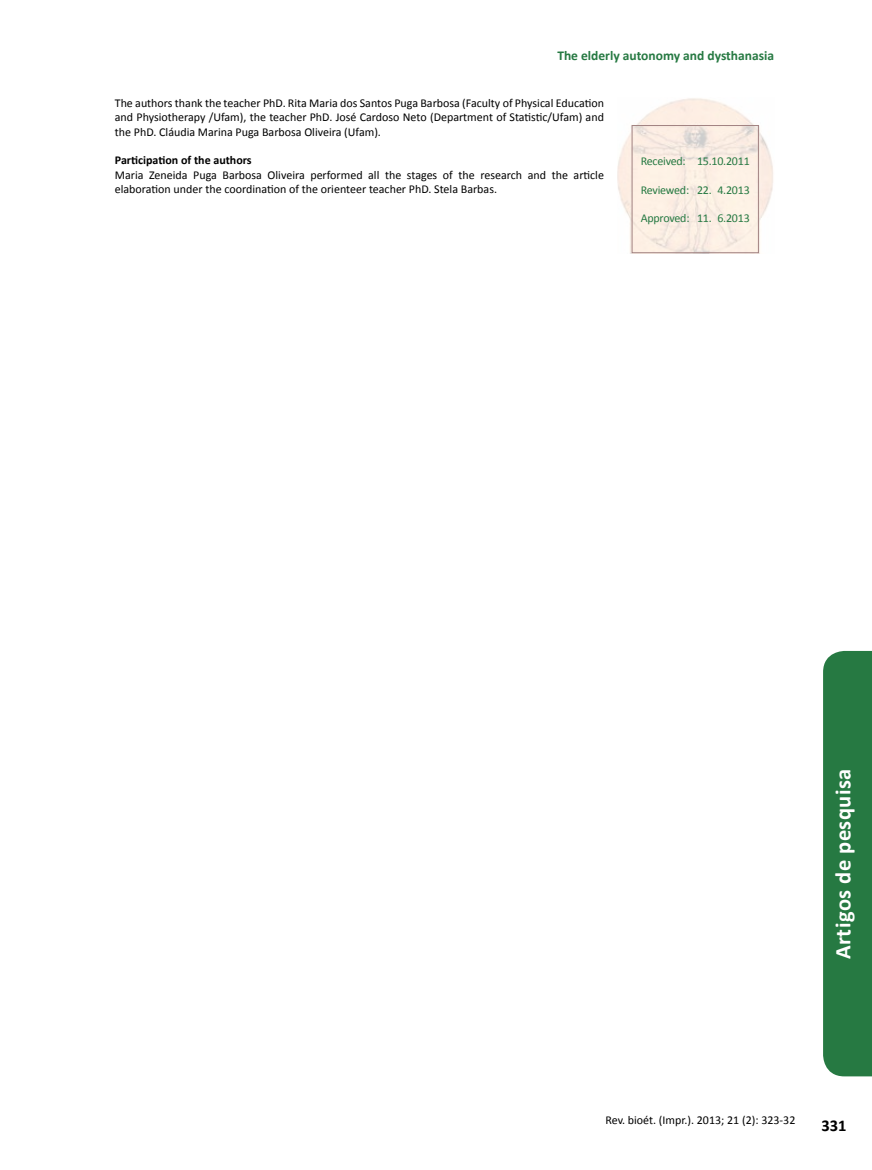
<style>
.page{position:relative;width:872px;height:1170px;background:#fff}
.page>*{position:absolute;margin:0;border:0;box-sizing:border-box;transform-origin:0 0}
.t1{font:700 22.5px "Calibri";letter-spacing:.02em;color:#fff}
.t2{font:700 16.5px "Calibri";color:#000}
.t3{font:700 13.5px "Calibri";color:#267942}
.t4{font:12px/14.4px "Calibri";color:#000;text-align:justify}
.t5{font:12px "Calibri";letter-spacing:-.02em;color:#267942}
.t6{font:700 12px "Calibri";color:#000}
</style>
<div class="page">
<div style="left:823px;top:651px;width:49px;height:425px;background:#267942"></div>
<img style="left:617px;top:98px;width:156px;height:155px">
<div style="left:632px;top:125px;width:126px;height:128px;border:1px solid #a38483"></div>
<p class="t3" style="left:557px;top:47px;width:218px">The elderly autonomy and dysthanasia</p>
<p class="t4" style="left:115px;top:96px;width:490px">The authors thank the teacher PhD. Rita Maria dos Santos Puga Barbosa (Faculty of Physical Education and Physiotherapy /Ufam), the teacher PhD. José Cardoso Neto (Department of Statistic/Ufam) and the PhD. Cláudia Marina Puga Barbosa Oliveira (Ufam).</p>
<p class="t6" style="left:115px;top:153px;width:138px">Participation of the authors</p>
<p class="t4" style="left:115px;top:168px;width:490px">Maria Zeneida Puga Barbosa Oliveira performed all the stages of the research and the article elaboration under the coordination of the orienteer teacher PhD. Stela Barbas.</p>
<p class="t5" style="left:640px;top:153px;width:111px">Received: 15.10.2011</p>
<p class="t5" style="left:640px;top:182px;width:111px">Reviewed: 22. 4.2013</p>
<p class="t5" style="left:640px;top:211px;width:111px">Approved: 11. 6.2013</p>
<h1 class="t1" style="left:828px;top:959px;width:192px;rotate:-90deg">Artigos de pesquisa</h1>
<p class="t4" style="left:605px;top:1113px;width:191px">Rev. bioét. (Impr.). 2013; 21 (2): 323-32</p>
<h2 class="t2" style="left:821px;top:1115px;width:27px">331</h2>
</div>
